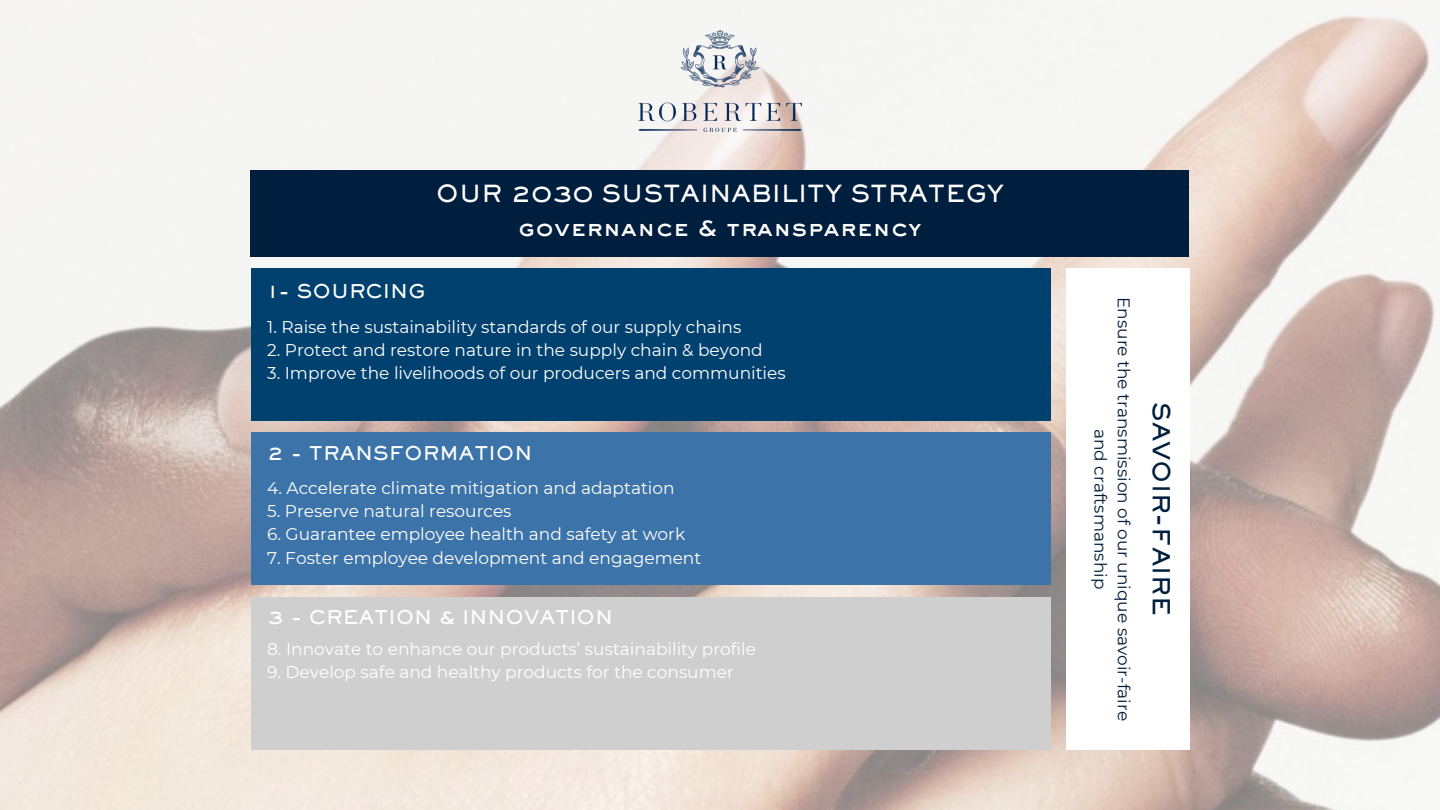
<style>
.page{position:relative;width:1440px;height:810px;background:#fff}
.page>*{position:absolute;margin:0;border:0;box-sizing:border-box;transform-origin:0 0}
.t1{font:800 23.2px "Sackers Gothic Std";color:#fff}
.t2{font:800 23.2px "Sackers Gothic Std";color:#001e3d}
.t3{font:800 18.7px "Sackers Gothic Std";color:#fff}
.t4{font:17px "Montserrat";color:#fff}
.t5{font:17px/23.2px "Montserrat";color:#001e3d;text-align:center}
</style>
<div class="page">
<img style="left:0;top:0;width:1440px;height:810px">
<div style="left:251px;top:170px;width:938px;height:86px;background:#001e3d"></div>
<div style="left:251px;top:268px;width:799px;height:153px;background:#004170"></div>
<div style="left:251px;top:433px;width:799px;height:152px;background:#3c73a9"></div>
<div style="left:251px;top:597px;width:799px;height:153px;background:#cfcfcf"></div>
<div style="left:1066px;top:268px;width:123px;height:482px;background:#fff"></div>
<img style="left:639px;top:30px;width:162px;height:102px">
<p class="t1" style="left:436px;top:185px;width:570px">OUR 2030 SUSTAINABILITY STRATEGY</p>
<h1 class="t3" style="left:267px;top:284px;width:159px">1- SOURCING</h1>
<p class="t1" style="left:518px;top:219px;width:404px">governance &amp; transparency</p>
<p class="t4" style="left:267px;top:316px;width:476px">1. Raise the sustainability standards of our supply chains</p>
<p class="t4" style="left:267px;top:339px;width:497px">2. Protect and restore nature in the supply chain &amp; beyond</p>
<h3 class="t4" style="left:267px;top:363px;width:520px">3. Improve the livelihoods of our producers and communities</h3>
<h2 class="t3" style="left:267px;top:446px;width:267px">2 - TRANSFORMATION</h2>
<p class="t4" style="left:267px;top:478px;width:409px">4. Accelerate climate mitigation and adaptation</p>
<p class="t4" style="left:267px;top:501px;width:246px">5. Preserve natural resources</p>
<p class="t4" style="left:267px;top:524px;width:420px">6. Guarantee employee health and safety at work</p>
<p class="t4" style="left:267px;top:547px;width:436px">7. Foster employee development and engagement</p>
<h3 class="t3" style="left:267px;top:610px;width:348px">3 - CREATION &amp; INNOVATION</h3>
<h3 class="t4" style="left:267px;top:638px;width:490px">8. Innovate to enhance our products’ sustainability profile</h3>
<p class="t4" style="left:267px;top:662px;width:468px">9. Develop safe and healthy products for the consumer</p>
<p class="t5" style="left:1135px;top:297px;width:426px;rotate:90deg">Ensure the transmission of our unique savoir-faire and craftsmanship</p>
<p class="t2" style="left:1170px;top:402px;width:215px;rotate:90deg">SAVOIR-FAIRE</p>
</div>
